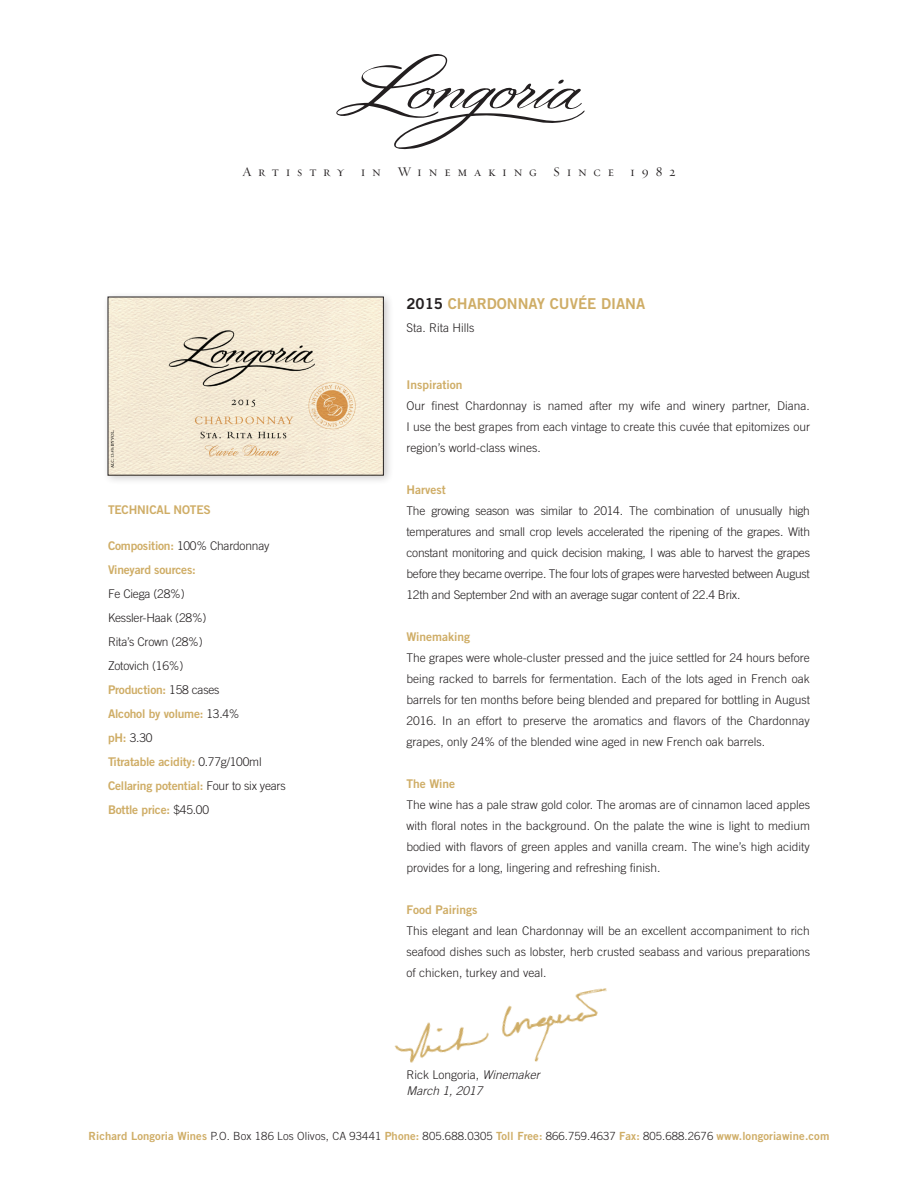
<style>
.page{position:relative;width:918px;height:1188px;background:#fff}
.page>*{position:absolute;margin:0;border:0;box-sizing:border-box;transform-origin:0 0}
.t1{font:15px "Trade Gothic Bold Two";color:#cfad66}
.t2{font:13.5px "Requiem Display HTF Small Caps";letter-spacing:.5em;color:#231f20}
.t3{font:300 12px/21px "Trade Gothic";color:#231f20;text-align:justify}
.t4{font:12px/24px "Trade Gothic Bold Two";letter-spacing:-.015em;color:#cfad66}
.t5{font:italic 300 12px/16.5px "Trade Gothic";color:#231f20}
.t6{font:300 11.25px "Trade Gothic";letter-spacing:.01em;color:#231f20}
.s1{font-family:"Trade Gothic Bold Two";font-weight:400;color:#cfad66}
.s2{font-family:"Trade Gothic";font-weight:300;color:#231f20}
.s3{color:#231f20}
.s4{font-style:normal}
</style>
<div class="page">
<div style="left:102px;top:291px;width:292px;height:195px;background:#231f20;opacity:.25"></div>
<img style="left:394px;top:988px;width:213px;height:75px">
<svg style="left:336px;top:54px;width:249px;height:95px"></svg>
<img style="left:109px;top:298px;width:273px;height:177px">
<p class="t2" style="left:242px;top:163px;width:435px">Artistry in Winemaking Since 1982</p>
<p class="t4" style="left:108px;top:497px;width:104px">TECHNICAL NOTES</p>
<p class="t3" style="left:108px;top:535px;width:163px"><span class="s1">Composition:</span> 100% Chardonnay</p>
<p class="t4" style="left:108px;top:557px;width:89px">Vineyard sources:</p>
<p class="t3" style="left:108px;top:581px;width:100px;line-height:24px;text-align:left">Fe Ciega (28%)<br>Kessler-Haak (28%)<br>Rita’s Crown (28%)<br>Zotovich (16%)</p>
<p class="t4" style="left:108px;top:677px;width:133px">Production: <span class="s2">158 cases<br></span>Alcohol by volume: <span class="s2">13.4%</span></p>
<p class="t3" style="left:108px;top:727px;width:46px"><span class="s1">pH:</span> 3.30</p>
<p class="t4" style="left:108px;top:749px;width:179px">Titratable acidity: <span class="s2">0.77g/100ml<br></span>Cellaring potential: <span class="s2">Four to six years<br></span>Bottle price: <span class="s2">$45.00</span></p>
<p class="t1" style="left:406px;top:294px;width:240px"><span class="s3">2015</span> CHARDONNAY CUVÉE DIANA</p>
<p class="t3" style="left:406px;top:317px;width:70px">Sta. Rita Hills</p>
<p class="t4" style="left:406px;top:372px;width:58px">Inspiration</p>
<p class="t3" style="left:406px;top:395px;width:405px">Our finest Chardonnay is named after my wife and winery partner, Diana.<br>I use the best grapes from each vintage to create this cuvée that epitomizes our region’s world-class wines.</p>
<p class="t4" style="left:406px;top:477px;width:41px">Harvest</p>
<p class="t3" style="left:406px;top:500px;width:405px">The growing season was similar to 2014. The combination of unusually high temperatures and small crop levels accelerated the ripening of the grapes. With constant monitoring and quick decision making, I was able to harvest the grapes before they became overripe. The four lots of grapes were harvested between August 12th and September 2nd with an average sugar content of 22.4 Brix.</p>
<p class="t4" style="left:406px;top:624px;width:65px">Winemaking</p>
<p class="t3" style="left:406px;top:647px;width:405px">The grapes were whole-cluster pressed and the juice settled for 24 hours before being racked to barrels for fermentation. Each of the lots aged in French oak barrels for ten months before being blended and prepared for bottling in August 2016. In an effort to preserve the aromatics and flavors of the Chardonnay grapes, only 24% of the blended wine aged in new French oak barrels.</p>
<p class="t4" style="left:406px;top:771px;width:50px">The Wine</p>
<p class="t3" style="left:406px;top:794px;width:405px">The wine has a pale straw gold color. The aromas are of cinnamon laced apples with floral notes in the background. On the palate the wine is light to medium bodied with flavors of green apples and vanilla cream. The wine’s high acidity provides for a long, lingering and refreshing finish.</p>
<p class="t4" style="left:406px;top:897px;width:73px">Food Pairings</p>
<p class="t3" style="left:406px;top:920px;width:405px">This elegant and lean Chardonnay will be an excellent accompaniment to rich seafood dishes such as lobster, herb crusted seabass and various preparations of chicken, turkey and veal.</p>
<p class="t5" style="left:406px;top:1066px;width:135px"><span class="s4">Rick Longoria,</span> Winemaker<br>March 1, 2017</p>
<p class="t6" style="left:89px;top:1129px;width:742px"><span class="s1">Richard Longoria Wines</span> P.O. Box 186 Los Olivos, CA 93441 <span class="s1">Phone:</span> 805.688.0305 <span class="s1">Toll Free:</span> 866.759.4637 <span class="s1">Fax:</span> 805.688.2676 <span class="s1">www.longoriawine.com</span></p>
</div>
